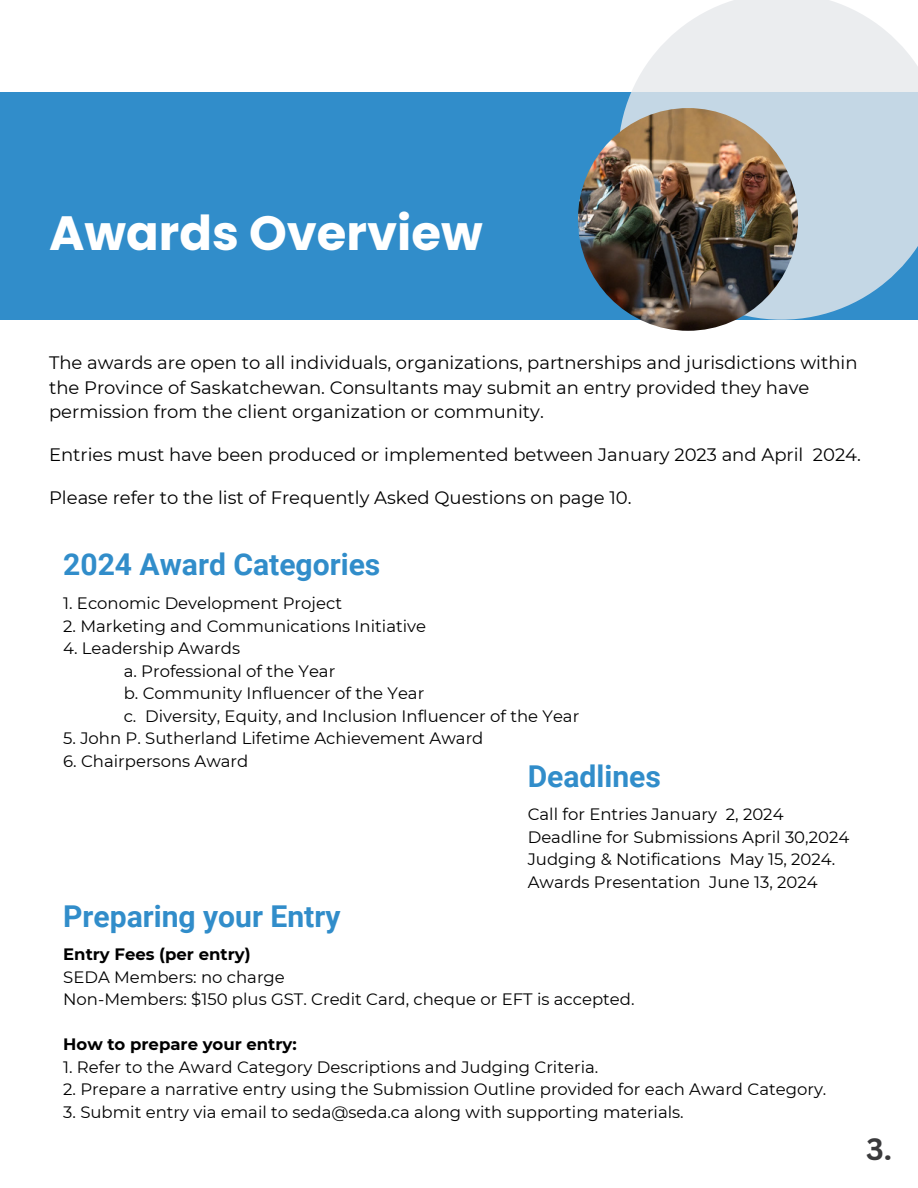
<style>
.page{position:relative;width:918px;height:1188px;background:#fff}
.page>*{position:absolute;margin:0;border:0;box-sizing:border-box;transform-origin:0 0}
.t1{font:700 48.15px "Poppins";color:#fff}
.t2{font:700 30.15px "Roboto";color:#318dca}
.t3{font:700 30px "Canva Sans";color:#3a3a3c}
.t4{font:18px/24.8px "Montserrat";color:#000}
.t5{font:16.5px/22.5px "Montserrat";color:#000}
.t6{font:700 16.5px "Montserrat";color:#000}
</style>
<div class="page">
<div style="left:0;top:92px;width:918px;height:228px;background:#318dca"></div>
<svg style="left:620px;top:0;width:298px;height:320px;fill:#c4d7e5"></svg>
<img style="left:578px;top:108px;width:220px;height:223px;border-radius:50%">
<p class="t1" style="left:49px;top:200px;width:435px">Awards Overview</p>
<p class="t4" style="left:49px;top:350px;width:810px">The awards are open to all individuals, organizations, partnerships and jurisdictions within the Province of Saskatchewan. Consultants may submit an entry provided they have permission from the client organization or community.</p>
<p class="t4" style="left:49px;top:442px;width:813px">Entries must have been produced or implemented between January 2023 and April 2024.</p>
<p class="t4" style="left:49px;top:485px;width:584px">Please refer to the list of Frequently Asked Questions on page 10.</p>
<p class="t2" style="left:63px;top:547px;width:319px">2024 Award Categories</p>
<p class="t5" style="left:63px;top:592px;width:280px">1. Economic Development Project</p>
<p class="t5" style="left:63px;top:615px;width:364px">2. Marketing and Communications Initiative</p>
<p class="t5" style="left:63px;top:637px;width:178px">4. Leadership Awards</p>
<p class="t5" style="left:124px;top:660px;width:213px">a. Professional of the Year</p>
<p class="t5" style="left:124px;top:682px;width:302px">b. Community Influencer of the Year</p>
<p class="t5" style="left:124px;top:705px;width:457px">c. Diversity, Equity, and Inclusion Influencer of the Year</p>
<p class="t5" style="left:63px;top:727px;width:422px">5. John P. Sutherland Lifetime Achievement Award</p>
<p class="t5" style="left:63px;top:750px;width:187px">6. Chairpersons Award</p>
<p class="t2" style="left:528px;top:759px;width:135px">Deadlines</p>
<p class="t5" style="left:528px;top:803px;width:323px">Call for Entries January 2, 2024<br>Deadline for Submissions April 30,2024<br>Judging &amp; Notifications May 15, 2024.<br>Awards Presentation June 13, 2024</p>
<p class="t2" style="left:63px;top:899px;width:279px">Preparing your Entry</p>
<p class="t6" style="left:63px;top:944px;width:189px">Entry Fees (per entry)</p>
<p class="t5" style="left:63px;top:966px;width:223px">SEDA Members: no charge</p>
<p class="t5" style="left:63px;top:988px;width:573px">Non-Members: $150 plus GST. Credit Card, cheque or EFT is accepted.</p>
<p class="t6" style="left:63px;top:1034px;width:235px">How to prepare your entry:</p>
<p class="t5" style="left:63px;top:1056px;width:537px">1. Refer to the Award Category Descriptions and Judging Criteria.</p>
<p class="t5" style="left:63px;top:1078px;width:765px">2. Prepare a narrative entry using the Submission Outline provided for each Award Category.</p>
<p class="t5" style="left:63px;top:1101px;width:622px">3. Submit entry via email to seda@seda.ca along with supporting materials.</p>
<p class="t3" style="left:866px;top:1128px;width:27px">3.</p>
</div>
